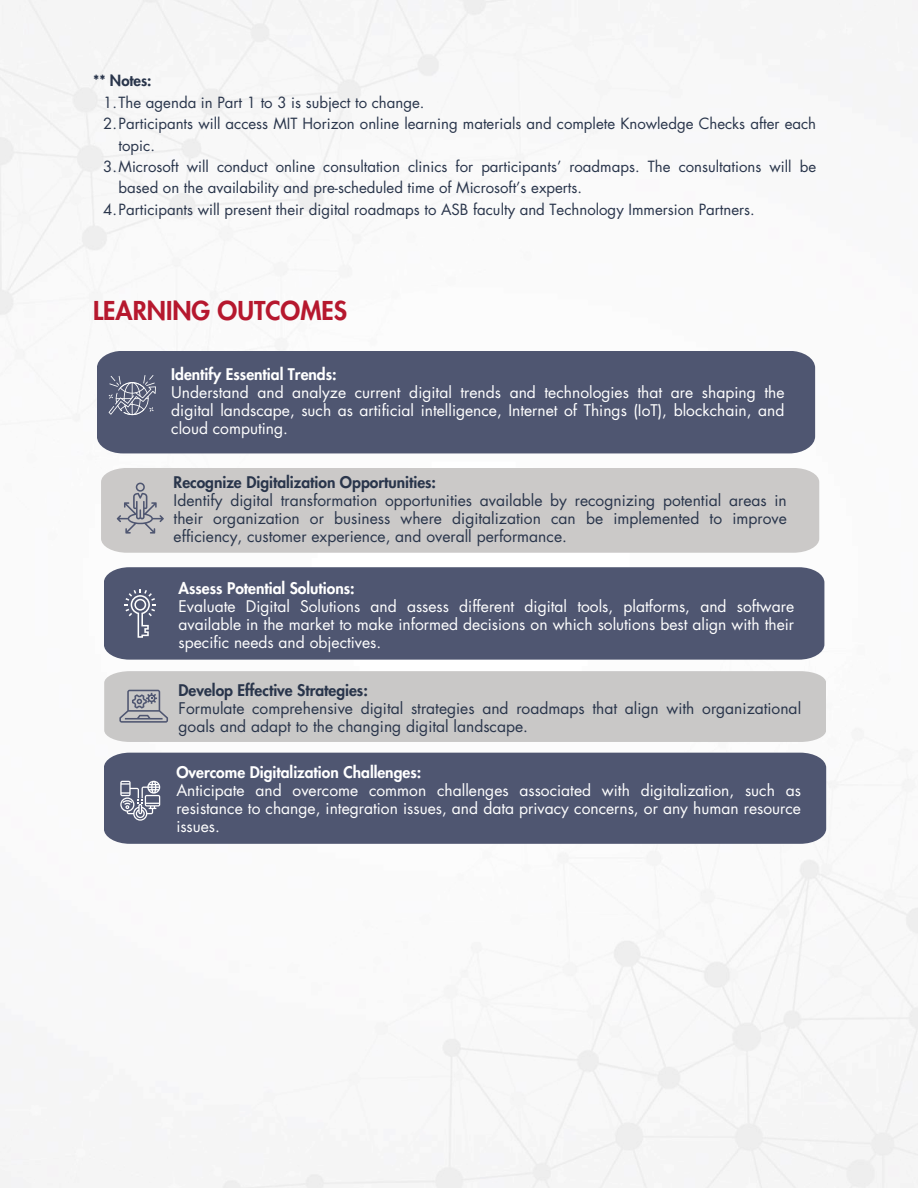
<style>
.page{position:relative;width:918px;height:1188px;background:#fff}
.page>*{position:absolute;margin:0;border:0;box-sizing:border-box;transform-origin:0 0}
.t1{font:800 25.35px "Futura Std";color:#b6182e}
.t2{font:15.6px/17.9px "Futura Std";color:#fff;text-align:justify}
.t3{font:15.6px/17.9px "Futura Std";color:#29354b;text-align:justify}
.t4{font:800 15.6px "Futura Std";color:#fff}
.t5{font:800 15.6px "Futura Std";color:#29354b}
.t6{font:15px "Futura Std";color:#29354b}
.t7{font:800 15px "Futura Std";color:#29354b}
</style>
<div class="page">
<div style="left:104px;top:753px;width:722px;height:91px;background:#4f5671"></div>
<svg style="left:120px;top:781px;width:40px;height:40px"></svg>
<div style="left:97px;top:351px;width:718px;height:102px;background:#4f5671"></div>
<svg style="left:109px;top:375px;width:46px;height:40px"></svg>
<div style="left:101px;top:468px;width:718px;height:85px;background:#cbc9c8"></div>
<svg style="left:117px;top:483px;width:47px;height:50px"></svg>
<div style="left:104px;top:567px;width:720px;height:93px;background:#4f5671"></div>
<svg style="left:125px;top:589px;width:31px;height:49px"></svg>
<div style="left:104px;top:671px;width:722px;height:71px;background:#c9c8c7"></div>
<svg style="left:119px;top:690px;width:49px;height:33px"></svg>
<p class="t7" style="left:93px;top:74px;width:60px">** Notes:</p>
<p class="t6" style="left:103px;top:95px;width:323px">1.The agenda in Part 1 to 3 is subject to change.</p>
<p class="t6" style="left:103px;top:117px;width:714px">2.Participants will access MIT Horizon online learning materials and complete Knowledge Checks after each</p>
<p class="t6" style="left:119px;top:138px;width:38px">topic.</p>
<p class="t6" style="left:103px;top:160px;width:714px">3.Microsoft will conduct online consultation clinics for participants’ roadmaps. The consultations will be</p>
<p class="t6" style="left:119px;top:181px;width:465px">based on the availability and pre-scheduled time of Microsoft’s experts.</p>
<p class="t6" style="left:103px;top:202px;width:653px">4.Participants will present their digital roadmaps to ASB faculty and Technology Immersion Partners.</p>
<h1 class="t1" style="left:93px;top:299px;width:256px">LEARNING OUTCOMES</h1>
<p class="t4" style="left:171px;top:367px;width:167px">Identify Essential Trends:</p>
<p class="t2" style="left:171px;top:384px;width:615px">Understand and analyze current digital trends and technologies that are shaping the digital landscape, such as artificial intelligence, Internet of Things (IoT), blockchain, and cloud computing.</p>
<p class="t5" style="left:174px;top:475px;width:264px">Recognize Digitalization Opportunities:</p>
<p class="t3" style="left:174px;top:492px;width:615px">Identify digital transformation opportunities available by recognizing potential areas in their organization or business where digitalization can be implemented to improve efficiency, customer experience, and overall performance.</p>
<p class="t4" style="left:179px;top:581px;width:178px">Assess Potential Solutions:</p>
<p class="t2" style="left:179px;top:598px;width:617px">Evaluate Digital Solutions and assess different digital tools, platforms, and software available in the market to make informed decisions on which solutions best align with their specific needs and objectives.</p>
<p class="t5" style="left:179px;top:684px;width:191px">Develop Effective Strategies:</p>
<p class="t3" style="left:179px;top:700px;width:624px">Formulate comprehensive digital strategies and roadmaps that align with organizational goals and adapt to the changing digital landscape.</p>
<p class="t4" style="left:176px;top:765px;width:246px">Overcome Digitalization Challenges:</p>
<p class="t2" style="left:176px;top:782px;width:626px">Anticipate and overcome common challenges associated with digitalization, such as resistance to change, integration issues, and data privacy concerns, or any human resource issues.</p>
</div>
